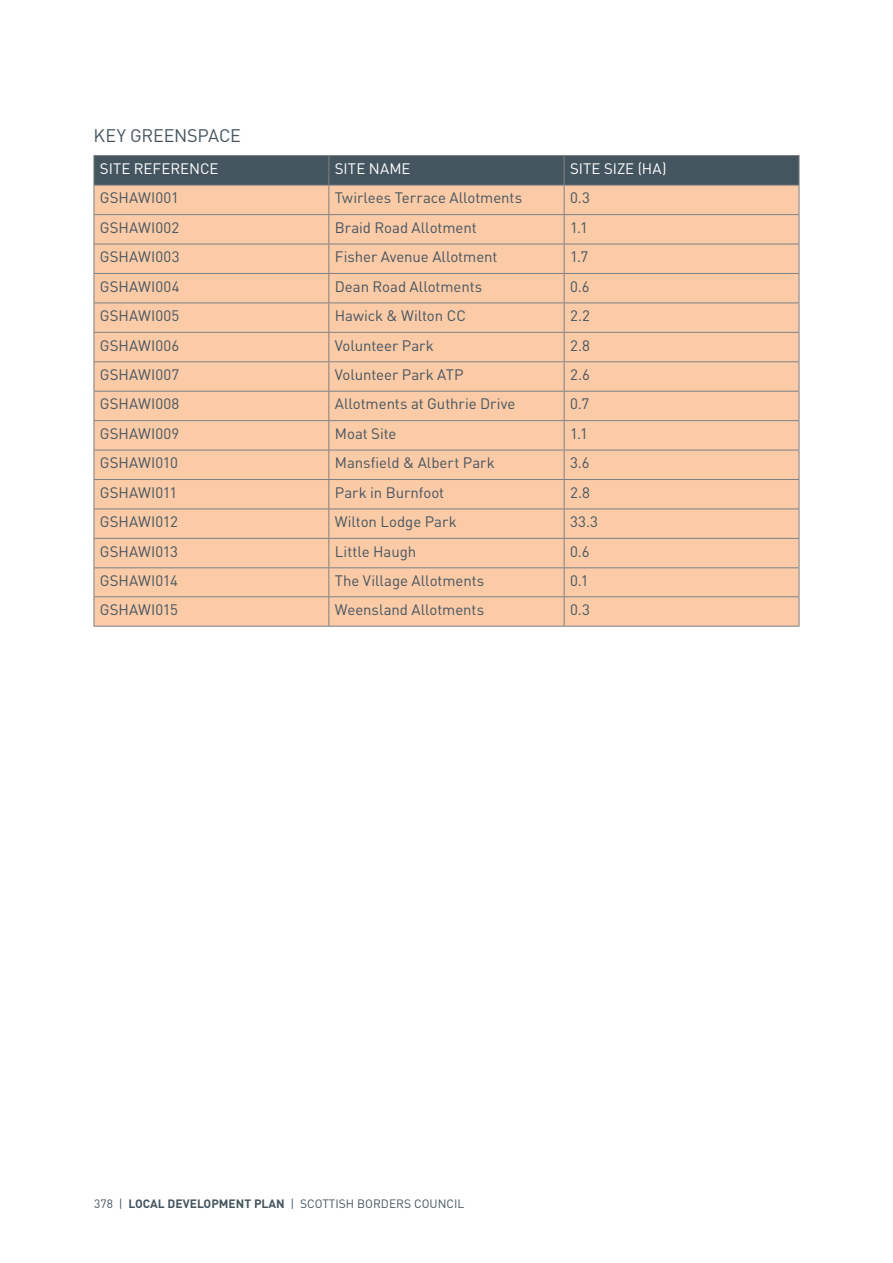
<style>
.page{position:relative;width:893px;height:1263px;background:#fff}
.page>*{position:absolute;margin:0;border:0;box-sizing:border-box;transform-origin:0 0}
.t1{font:18px "DIN";letter-spacing:-.015em;color:#455560}
.t2{font:15px "DIN";color:#455560}
.t3{font:15px "DIN";letter-spacing:-.005em;color:#fff}
.t4{font:12px "DIN";color:#455560}
.s1{font-weight:700}
</style>
<div class="page">
<svg style="left:94px;top:155px;width:706px;height:471px;background:#ebc0a0"></svg>
<hr style="left:94px;top:626px;width:235px;height:1px;background:#7e8083">
<hr style="left:329px;top:626px;width:235px;height:1px;background:#7e8083">
<hr style="left:564px;top:626px;width:235px;height:1px;background:#7e8083">
<p class="t1" style="left:94px;top:124px;width:149px">KEY GREENSPACE</p>
<p class="t3" style="left:100px;top:159px;width:120px">SITE REFERENCE</p>
<p class="t3" style="left:335px;top:159px;width:77px">SITE NAME</p>
<p class="t3" style="left:570px;top:159px;width:98px">SITE SIZE (HA)</p>
<p class="t2" style="left:100px;top:189px;width:80px">GSHAWI001</p>
<p class="t2" style="left:335px;top:189px;width:189px">Twirlees Terrace Allotments</p>
<p class="t2" style="left:570px;top:189px;width:21px">0.3</p>
<p class="t2" style="left:100px;top:218px;width:81px">GSHAWI002</p>
<p class="t2" style="left:335px;top:218px;width:143px">Braid Road Allotment</p>
<p class="t2" style="left:570px;top:218px;width:19px">1.1</p>
<p class="t2" style="left:100px;top:247px;width:81px">GSHAWI003</p>
<p class="t2" style="left:335px;top:247px;width:164px">Fisher Avenue Allotment</p>
<p class="t2" style="left:570px;top:247px;width:20px">1.7</p>
<p class="t2" style="left:100px;top:277px;width:81px">GSHAWI004</p>
<p class="t2" style="left:335px;top:277px;width:149px">Dean Road Allotments</p>
<p class="t2" style="left:570px;top:277px;width:21px">0.6</p>
<p class="t2" style="left:100px;top:306px;width:81px">GSHAWI005</p>
<p class="t2" style="left:335px;top:306px;width:133px">Hawick &amp; Wilton CC</p>
<p class="t2" style="left:570px;top:306px;width:21px">2.2</p>
<p class="t2" style="left:100px;top:336px;width:81px">GSHAWI006</p>
<p class="t2" style="left:335px;top:336px;width:100px">Volunteer Park</p>
<p class="t2" style="left:570px;top:336px;width:21px">2.8</p>
<p class="t2" style="left:100px;top:365px;width:81px">GSHAWI007</p>
<p class="t2" style="left:335px;top:365px;width:130px">Volunteer Park ATP</p>
<p class="t2" style="left:570px;top:365px;width:21px">2.6</p>
<p class="t2" style="left:100px;top:395px;width:81px">GSHAWI008</p>
<p class="t2" style="left:335px;top:395px;width:182px">Allotments at Guthrie Drive</p>
<p class="t2" style="left:570px;top:395px;width:21px">0.7</p>
<p class="t2" style="left:100px;top:424px;width:81px">GSHAWI009</p>
<p class="t2" style="left:335px;top:424px;width:63px">Moat Site</p>
<p class="t2" style="left:570px;top:424px;width:19px">1.1</p>
<p class="t2" style="left:100px;top:453px;width:80px">GSHAWI010</p>
<p class="t2" style="left:335px;top:453px;width:162px">Mansfield &amp; Albert Park</p>
<p class="t2" style="left:570px;top:453px;width:21px">3.6</p>
<p class="t2" style="left:100px;top:483px;width:79px">GSHAWI011</p>
<p class="t2" style="left:335px;top:483px;width:111px">Park in Burnfoot</p>
<p class="t2" style="left:570px;top:483px;width:21px">2.8</p>
<p class="t2" style="left:100px;top:512px;width:79px">GSHAWI012</p>
<p class="t2" style="left:335px;top:512px;width:123px">Wilton Lodge Park</p>
<p class="t2" style="left:570px;top:512px;width:29px">33.3</p>
<p class="t2" style="left:100px;top:542px;width:80px">GSHAWI013</p>
<p class="t2" style="left:335px;top:542px;width:83px">Little Haugh</p>
<p class="t2" style="left:570px;top:542px;width:21px">0.6</p>
<p class="t2" style="left:100px;top:571px;width:80px">GSHAWI014</p>
<p class="t2" style="left:335px;top:571px;width:151px">The Village Allotments</p>
<p class="t2" style="left:570px;top:571px;width:20px">0.1</p>
<p class="t2" style="left:100px;top:600px;width:79px">GSHAWI015</p>
<p class="t2" style="left:335px;top:600px;width:151px">Weensland Allotments</p>
<p class="t2" style="left:570px;top:600px;width:21px">0.3</p>
<p class="t4" style="left:94px;top:1196px;width:372px">378 | <span class="s1">LOCAL DEVELOPMENT PLAN</span> | SCOTTISH BORDERS COUNCIL</p>
</div>
